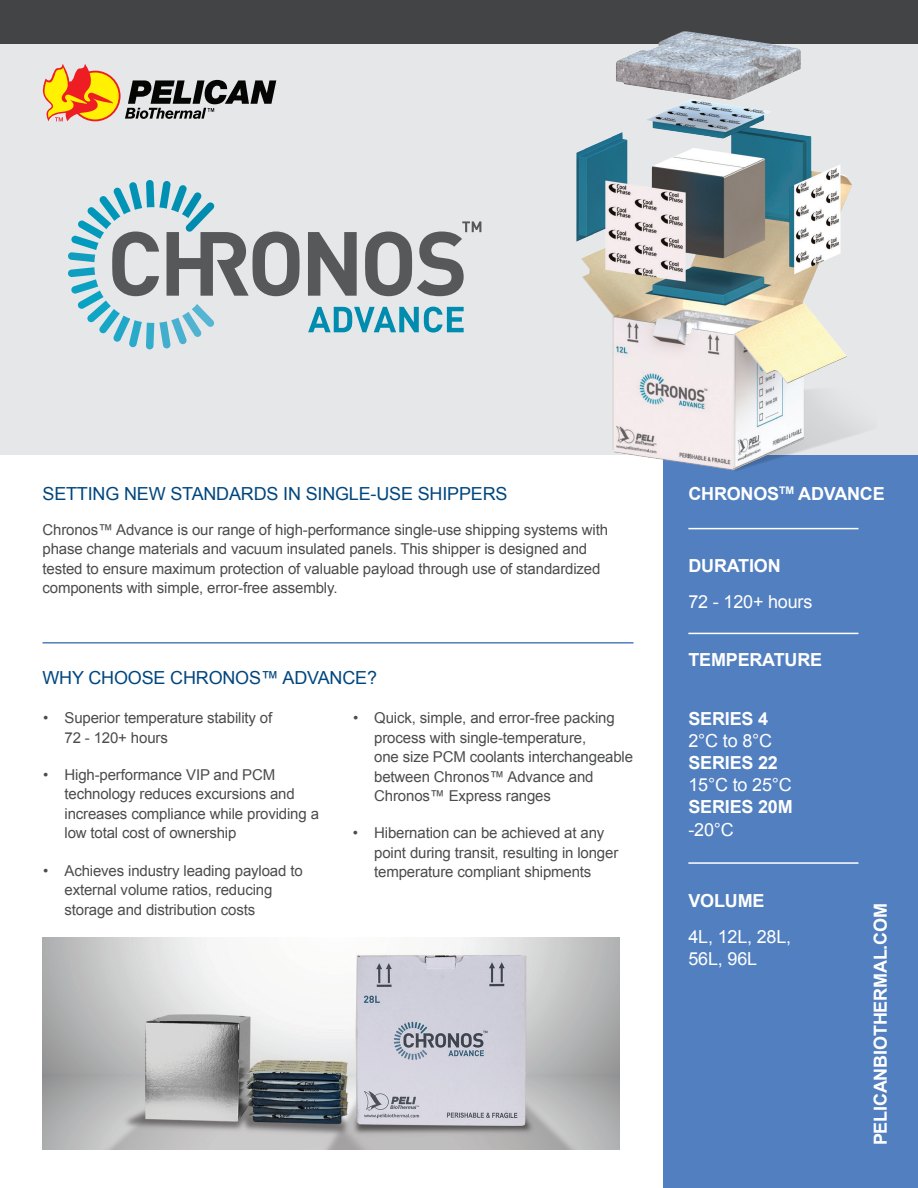
<style>
.page{position:relative;width:918px;height:1188px;background:#fff}
.page>*{position:absolute;margin:0;border:0;box-sizing:border-box;transform-origin:0 0}
.t1{font:700 18px "Arial";letter-spacing:-.01em;color:#fff}
.t2{font:18px "Arial";letter-spacing:-.01em;color:#00467e}
.t3{font:18px/22.5px "Arial";letter-spacing:-.01em;color:#fff}
.t4{font:15px/19.5px "Arial";letter-spacing:-.01em;color:#4b4c4d}
</style>
<div class="page">
<div style="left:663px;top:455px;width:255px;height:733px;background:#517fc0"></div>
<div style="left:0;top:0;width:918px;height:455px;background:#e6e7e9"></div>
<hr style="left:43px;top:642px;width:591px;height:2px;background:#517fc0">
<div style="left:0;top:0;width:918px;height:43px;background:#434446"></div>
<svg style="left:308px;top:307px;width:156px;height:26px"></svg>
<svg style="left:308px;top:232px;width:49px;height:64px"></svg>
<svg style="left:68px;top:180px;width:232px;height:169px"></svg>
<svg style="left:365px;top:221px;width:116px;height:75px"></svg>
<img style="left:553px;top:31px;width:331px;height:440px">
<svg style="left:43px;top:64px;width:233px;height:57px"></svg>
<hr style="left:688px;top:528px;width:170px;height:1px;background:#fff">
<hr style="left:688px;top:633px;width:170px;height:1px;background:#fff">
<hr style="left:688px;top:862px;width:170px;height:2px;background:#fff">
<img style="left:43px;top:938px;width:577px;height:212px">
<p class="t2" style="left:43px;top:482px;width:467px">SETTING NEW STANDARDS IN SINGLE-USE SHIPPERS</p>
<p class="t4" style="left:43px;top:520px;width:567px">Chronos™ Advance is our range of high-performance single-use shipping systems with phase change materials and vacuum insulated panels. This shipper is designed and tested to ensure maximum protection of valuable payload through use of standardized components with simple, error-free assembly.</p>
<p class="t2" style="left:43px;top:666px;width:336px">WHY CHOOSE CHRONOS™ ADVANCE?</p>
<p class="t4" style="left:64px;top:708px;width:209px;text-indent:-21px">• Superior temperature stability of<br>72 - 120+ hours</p>
<p class="t4" style="left:64px;top:765px;width:256px;text-indent:-21px">• High-performance VIP and PCM technology reduces excursions and increases compliance while providing a low total cost of ownership</p>
<p class="t4" style="left:64px;top:861px;width:240px;text-indent:-21px">• Achieves industry leading payload to external volume ratios, reducing storage and distribution costs</p>
<p class="t4" style="left:374px;top:708px;width:260px;text-indent:-21px">• Quick, simple, and error-free packing process with single-temperature,<br>one size PCM coolants interchangeable between Chronos™ Advance and Chronos™ Express ranges</p>
<p class="t4" style="left:374px;top:823px;width:246px;text-indent:-21px">• Hibernation can be achieved at any point during transit, resulting in longer temperature compliant shipments</p>
<p class="t1" style="left:688px;top:482px;width:198px">CHRONOS<sup>TM</sup> ADVANCE</p>
<p class="t1" style="left:688px;top:554px;width:94px">DURATION</p>
<p class="t3" style="left:688px;top:591px;width:126px">72 - 120+ hours</p>
<p class="t1" style="left:688px;top:648px;width:135px">TEMPERATURE</p>
<p class="t1" style="left:688px;top:707px;width:81px">SERIES 4</p>
<p class="t3" style="left:688px;top:729px;width:85px">2°C to 8°C</p>
<p class="t1" style="left:688px;top:751px;width:91px">SERIES 22</p>
<p class="t3" style="left:688px;top:773px;width:105px">15°C to 25°C</p>
<p class="t1" style="left:688px;top:795px;width:106px">SERIES 20M</p>
<p class="t3" style="left:688px;top:818px;width:47px">-20°C</p>
<p class="t1" style="left:688px;top:889px;width:78px">VOLUME</p>
<p class="t3" style="left:688px;top:925px;width:104px">4L, 12L, 28L,<br>56L, 96L</p>
<p class="t1" style="left:869px;top:1145px;width:244px;rotate:-90deg">PELICANBIOTHERMAL.COM</p>
</div>
